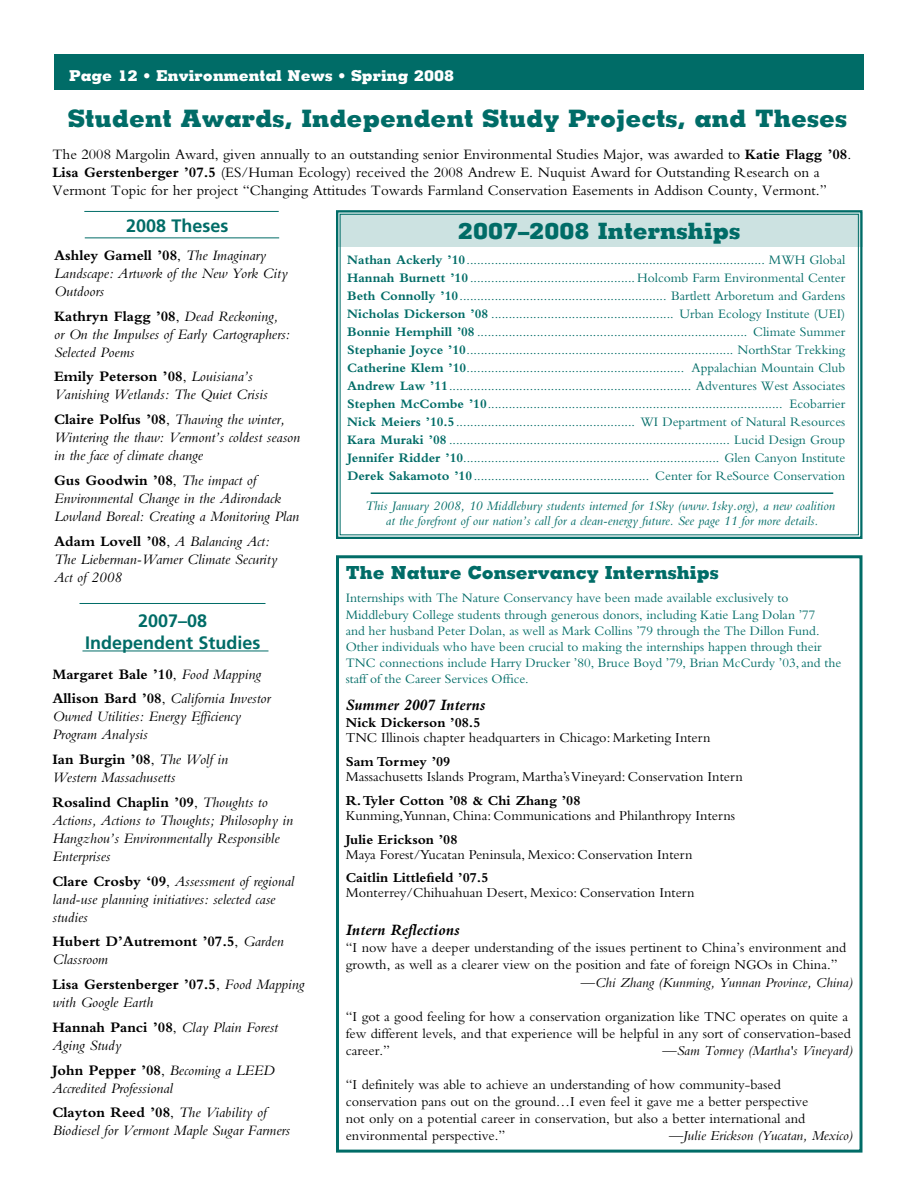
<style>
.page{position:relative;width:918px;height:1188px;background:#fff}
.page>*{position:absolute;margin:0;border:0;box-sizing:border-box;transform-origin:0 0}
.t1{font:800 24px "Memphis";color:#006c67}
.t2{font:800 22.5px "Memphis";color:#006c67}
.t3{font:700 18px/21.6px "Frutiger";color:#006c67;text-align:center}
.t4{font:800 18px "Memphis";color:#006c67}
.t5{font:italic 700 16.5px "Bembo";color:#000}
.t6{font:italic 15px/18px "Bembo";color:#000}
.t7{font:15px/18px "Bembo";color:#000}
.t8{font:700 15px/24.8px "Bembo";color:#000}
.t9{font:800 15px "Memphis";color:#fff}
.t10{font:14.25px/17.1px "Bembo";color:#000}
.t11{font:700 14.25px "Bembo";color:#000}
.t12{font:italic 14.25px "Bembo";color:#000}
.t13{font:13.5px/18px "Bembo";color:#006c67}
.t14{font:italic 13.5px/14.2px "Bembo";color:#006c67;text-align:center}
.s1{font-weight:700}
.s2{font-weight:700;font-style:normal}
.s3{font-style:normal}
.s4{font-weight:400}
.s5{font-weight:400;font-style:italic}
</style>
<div class="page">
<div style="left:54px;top:54px;width:810px;height:36px;background:#006c67"></div>
<hr style="left:84px;top:211px;width:195px;height:1px;background:#006c67">
<hr style="left:85px;top:238px;width:194px;height:1px;background:#006c67">
<hr style="left:82px;top:651px;width:186px;height:1px;background:#006c67">
<hr style="left:79px;top:603px;width:186px;height:1px;background:#006c67">
<div style="left:336px;top:555px;width:526px;height:598px;border:3px solid #006c67"></div>
<svg style="left:336px;top:210px;width:527px;height:329px"></svg>
<div style="left:340px;top:214px;width:519px;height:321px;border:1px solid #006c67"></div>
<p class="t9" style="left:69px;top:66px;width:387px">Page 12 • Environmental News • Spring 2008</p>
<h1 class="t1" style="left:68px;top:103px;width:781px">Student Awards, Independent Study Projects, and Theses</h1>
<p class="t7" style="left:52px;top:145px;width:800px">The 2008 Margolin Award, given annually to an outstanding senior Environmental Studies Major, was awarded to <span class="s1">Katie Flagg ’08</span>.<br><span class="s1">Lisa Gerstenberger ’07.5</span> (ES/Human Ecology) received the 2008 Andrew E. Nuquist Award for Outstanding Research on a<br>Vermont Topic for her project “Changing Attitudes Towards Farmland Conservation Easements in Addison County, Vermont.”</p>
<h3 class="t3" style="left:126px;top:215px;width:104px">2008 Theses</h3>
<p class="t6" style="left:54px;top:246px;width:235px"><span class="s2">Ashley Gamell ’08</span><span class="s3">,</span> The Imaginary<br>Landscape: Artwork of the New York City<br>Outdoors</p>
<p class="t6" style="left:54px;top:307px;width:237px"><span class="s2">Kathryn Flagg ’08</span><span class="s3">,</span> Dead Reckoning, or On the Impulses of Early Cartographers:<br>Selected Poems</p>
<p class="t6" style="left:54px;top:367px;width:215px"><span class="s2">Emily Peterson ’08</span><span class="s3">,</span> Louisiana’s<br>Vanishing Wetlands: The Quiet Crisis</p>
<p class="t6" style="left:54px;top:410px;width:248px"><span class="s2">Claire Polfus ’08</span><span class="s3">,</span> Thawing the winter,<br>Wintering the thaw: Vermont’s coldest season in the face of climate change</p>
<p class="t6" style="left:54px;top:471px;width:247px"><span class="s2">Gus Goodwin ’08</span><span class="s3">,</span> The impact of<br>Environmental Change in the Adirondack<br>Lowland Boreal: Creating a Monitoring Plan</p>
<p class="t6" style="left:54px;top:532px;width:225px"><span class="s2">Adam Lovell ’08</span><span class="s3">,</span> A Balancing Act:<br>The Lieberman-Warner Climate Security<br>Act of 2008</p>
<h3 class="t3" style="left:85px;top:610px;width:177px">2007–08<br>Independent Studies</h3>
<p class="t8" style="left:52px;top:662px;width:220px">Margaret Bale ’10<span class="s4">,</span> <span class="s5">Food Mapping<br></span>Allison Bard ’08<span class="s4">,</span> <span class="s5">California Investor</span></p>
<p class="t6" style="left:52px;top:707px;width:190px">Owned Utilities: Energy Efficiency<br>Program Analysis</p>
<p class="t6" style="left:52px;top:750px;width:177px"><span class="s2">Ian Burgin ’08</span><span class="s3">,</span> The Wolf in<br>Western Massachusetts</p>
<p class="t6" style="left:52px;top:793px;width:242px"><span class="s2">Rosalind Chaplin ’09</span><span class="s3">,</span> Thoughts to Actions, Actions to Thoughts; Philosophy in Hangzhou’s Environmentally Responsible Enterprises</p>
<p class="t6" style="left:52px;top:872px;width:243px"><span class="s2">Clare Crosby ‘09</span><span class="s3">,</span> Assessment of regional land-use planning initiatives: selected case studies</p>
<p class="t8" style="left:52px;top:933px;width:233px;line-height:18px">Hubert D’Autremont ’07.5<span class="s4">,</span> <span class="s5">Garden<br>Classroom</span></p>
<p class="t6" style="left:52px;top:975px;width:253px"><span class="s2">Lisa Gerstenberger ’07.5</span><span class="s3">,</span> Food Mapping with Google Earth</p>
<p class="t6" style="left:52px;top:1018px;width:227px"><span class="s2">Hannah Panci ’08</span><span class="s3">,</span> Clay Plain Forest<br>Aging Study</p>
<p class="t6" style="left:52px;top:1061px;width:224px"><span class="s2">John Pepper ’08</span><span class="s3">,</span> Becoming a LEED<br>Accredited Professional</p>
<p class="t6" style="left:52px;top:1103px;width:239px"><span class="s2">Clayton Reed ’08</span><span class="s3">,</span> The Viability of<br>Biodiesel for Vermont Maple Sugar Farmers</p>
<h2 class="t2" style="left:458px;top:217px;width:284px">2007–2008 Internships</h2>
<p class="t13" style="left:347px;top:251px;width:500px;text-align:justify"><span class="s1">Nathan Ackerly ’10</span>..................................................................................... MWH Global <span class="s1">Hannah Burnett ’10</span> ...............................................Holcomb Farm Environmental Center <span class="s1">Beth Connolly ’10</span>........................................................... Bartlett Arboretum and Gardens <span class="s1">Nicholas Dickerson ’08</span> .................................................... Urban Ecology Institute (UEI)<br><span class="s1">Bonnie Hemphill ’08</span> ............................................................................. Climate Summer <span class="s1">Stephanie Joyce ’10</span>............................................................................ NorthStar Trekking <span class="s1">Catherine Klem ’10</span>.............................................................. Appalachian Mountain Club <span class="s1">Andrew Law ’11</span>..................................................................... Adventures West Associates <span class="s1">Stephen McCombe ’10</span>.................................................................................... Ecobarrier <span class="s1">Nick Meiers ’10.5</span>................................................... WI Department of Natural Resources <span class="s1">Kara Muraki ’08</span> ................................................................................ Lucid Design Group <span class="s1">Jennifer Ridder ’10</span>......................................................................... Glen Canyon Institute <span class="s1">Derek Sakamoto ’10</span>.................................................. Center for ReSource Conservation</p>
<p class="t14" style="left:365px;top:499px;width:471px">This January 2008, 10 Middlebury students interned for 1Sky (www.1sky.org), a new coalition at the forefront of our nation’s call for a clean-energy future. See page 11 for more details.</p>
<h3 class="t4" style="left:346px;top:561px;width:375px">The Nature Conservancy Internships</h3>
<p class="t13" style="left:346px;top:590px;width:497px;line-height:16.2px">Internships with The Nature Conservancy have been made available exclusively to Middlebury College students through generous donors, including Katie Lang Dolan ’77<br>and her husband Peter Dolan, as well as Mark Collins ’79 through the The Dillon Fund.<br>Other individuals who have been crucial to making the internships happen through their TNC connections include Harry Drucker ’80, Bruce Boyd ’79, Brian McCurdy ’03, and the staff of the Career Services Office.</p>
<p class="t5" style="left:346px;top:696px;width:141px">Summer 2007 Interns</p>
<p class="t11" style="left:346px;top:715px;width:136px">Nick Dickerson ’08.5</p>
<p class="t10" style="left:346px;top:729px;width:366px">TNC Illinois chapter headquarters in Chicago: Marketing Intern</p>
<p class="t11" style="left:346px;top:753px;width:106px">Sam Tormey ’09</p>
<p class="t10" style="left:346px;top:768px;width:399px">Massachusetts Islands Program, Martha’s Vineyard: Conservation Intern</p>
<p class="t11" style="left:346px;top:792px;width:236px">R. Tyler Cotton ’08 &amp; Chi Zhang ’08</p>
<p class="t10" style="left:346px;top:806px;width:391px">Kunming,Yunnan, China: Communications and Philanthropy Interns</p>
<p class="t11" style="left:346px;top:831px;width:113px">Julie Erickson ’08</p>
<p class="t10" style="left:346px;top:845px;width:348px">Maya Forest/Yucatan Peninsula, Mexico: Conservation Intern</p>
<p class="t11" style="left:346px;top:870px;width:144px">Caitlin Littlefield ’07.5</p>
<p class="t10" style="left:346px;top:884px;width:350px">Monterrey/Chihuahuan Desert, Mexico: Conservation Intern</p>
<p class="t5" style="left:346px;top:921px;width:116px">Intern Reflections</p>
<p class="t10" style="left:346px;top:939px;width:502px">“I now have a deeper understanding of the issues pertinent to China’s environment and</p>
<p class="t10" style="left:346px;top:956px;width:493px">growth, as well as a clearer view on the position and fate of foreign NGOs in China.”</p>
<p class="t12" style="left:581px;top:974px;width:273px"><span class="s3">—</span>Chi Zhang (Kunming, Yunnan Province, China)</p>
<p class="t10" style="left:346px;top:1007px;width:507px">“I got a good feeling for how a conservation organization like TNC operates on quite a few different levels, and that experience will be helpful in any sort of conservation-based career.”</p>
<p class="t12" style="left:662px;top:1042px;width:192px"><span class="s3">—</span>Sam Tormey (Martha's Vineyard)</p>
<p class="t10" style="left:346px;top:1076px;width:464px">“I definitely was able to achieve an understanding of how community-based conservation pans out on the ground…I even feel it gave me a better perspective not only on a potential career in conservation, but also a better international and environmental perspective.”</p>
<p class="t12" style="left:669px;top:1128px;width:185px"><span class="s3">—</span>Julie Erickson (Yucatan, Mexico)</p>
</div>
